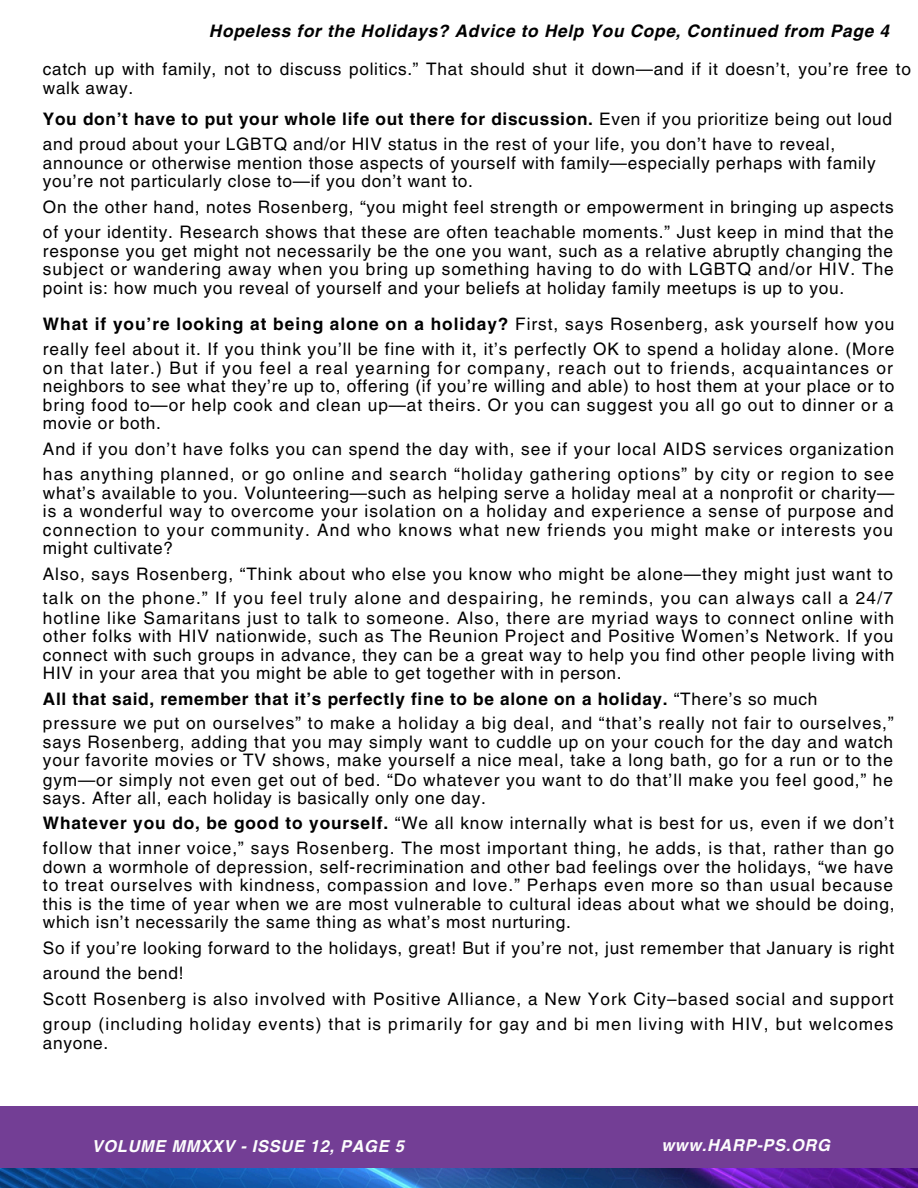
<style>
.page{position:relative;width:918px;height:1188px;background:#fff}
.page>*{position:absolute;margin:0;border:0;box-sizing:border-box;transform-origin:0 0}
.t1{font:17.25px/19.2px "Helvetica LT Pro";letter-spacing:.05em;color:#000}
.t2{font:700 17.25px "Helvetica LT Pro";letter-spacing:.04em;color:#000}
.t3{font:17.25px "Helvetica LT Pro";letter-spacing:.07em;color:#000}
.t4{font:17.25px "Helvetica LT Pro";letter-spacing:.075em;color:#000}
.t5{font:italic 700 17.25px "Helvetica LT Pro";letter-spacing:.04em;color:#000}
.t6{font:italic 700 16.5px "Helvetica LT Pro";letter-spacing:.04em;color:#fdfdfd}
.s1{font-weight:400}
.s2{font-weight:700}
</style>
<div class="page">
<div style="left:0;top:1106px;width:918px;height:82px;background:#733e95"></div>
<img style="left:0;top:1168px;width:918px;height:20px">
<p class="t5" style="left:209px;top:24px;width:682px">Hopeless for the Holidays? Advice to Help You Cope, Continued from Page 4</p>
<p class="t1" style="left:43px;top:61px;width:870px">catch up with family, not to discuss politics.” That should shut it down—and if it doesn’t, you’re free to walk away.</p>
<p class="t2" style="left:43px;top:113px;width:851px">You don’t have to put your whole life out there for discussion. <span class="s1">Even if you prioritize being out loud</span></p>
<p class="t1" style="left:43px;top:136px;width:794px">and proud about your LGBTQ and/or HIV status in the rest of your life, you don’t have to reveal,</p>
<p class="t1" style="left:43px;top:155px;width:834px">announce or otherwise mention those aspects of yourself with family—especially perhaps with family</p>
<p class="t1" style="left:43px;top:173px;width:432px">you’re not particularly close to—if you don’t want to.</p>
<p class="t1" style="left:43px;top:199px;width:852px">On the other hand, notes Rosenberg, “you might feel strength or empowerment in bringing up aspects</p>
<p class="t1" style="left:43px;top:224px;width:852px">of your identity. Research shows that these are often teachable moments.” Just keep in mind that the</p>
<p class="t1" style="left:43px;top:243px;width:852px">response you get might not necessarily be the one you want, such as a relative abruptly changing the</p>
<p class="t1" style="left:43px;top:261px;width:852px">subject or wandering away when you bring up something having to do with LGBTQ and/or HIV. The</p>
<p class="t1" style="left:43px;top:280px;width:803px">point is: how much you reveal of yourself and your beliefs at holiday family meetups is up to you.</p>
<p class="t2" style="left:43px;top:318px;width:853px">What if you’re looking at being alone on a holiday? <span class="s1">First, says Rosenberg, ask yourself how you</span></p>
<p class="t1" style="left:43px;top:341px;width:853px">really feel about it. If you think you’ll be fine with it, it’s perfectly OK to spend a holiday alone. (More</p>
<p class="t4" style="left:43px;top:361px;width:852px">on that later.) But if you feel a real yearning for company, reach out to friends, acquaintances or</p>
<p class="t1" style="left:43px;top:378px;width:853px">neighbors to see what they’re up to, offering (if you’re willing and able) to host them at your place or to</p>
<p class="t1" style="left:43px;top:397px;width:852px">bring food to—or help cook and clean up—at theirs. Or you can suggest you all go out to dinner or a</p>
<p class="t1" style="left:43px;top:415px;width:120px">movie or both.</p>
<p class="t1" style="left:43px;top:441px;width:853px">And if you don’t have folks you can spend the day with, see if your local AIDS services organization</p>
<p class="t1" style="left:43px;top:466px;width:853px">has anything planned, or go online and search “holiday gathering options” by city or region to see</p>
<p class="t1" style="left:43px;top:485px;width:853px">what’s available to you. Volunteering—such as helping serve a holiday meal at a nonprofit or charity—</p>
<p class="t1" style="left:43px;top:503px;width:852px">is a wonderful way to overcome your isolation on a holiday and experience a sense of purpose and</p>
<p class="t3" style="left:43px;top:523px;width:852px">connection to your community. And who knows what new friends you might make or interests you</p>
<p class="t1" style="left:43px;top:540px;width:132px">might cultivate?</p>
<p class="t1" style="left:43px;top:566px;width:852px">Also, says Rosenberg, “Think about who else you know who might be alone—they might just want to</p>
<p class="t3" style="left:43px;top:592px;width:852px">talk on the phone.” If you feel truly alone and despairing, he reminds, you can always call a 24/7</p>
<p class="t1" style="left:43px;top:610px;width:853px">hotline like Samaritans just to talk to someone. Also, there are myriad ways to connect online with</p>
<p class="t1" style="left:43px;top:628px;width:852px">other folks with HIV nationwide, such as The Reunion Project and Positive Women’s Network. If you</p>
<p class="t1" style="left:43px;top:647px;width:853px">connect with such groups in advance, they can be a great way to help you find other people living with</p>
<p class="t1" style="left:43px;top:665px;width:580px">HIV in your area that you might be able to get together with in person.</p>
<p class="t2" style="left:43px;top:692px;width:776px">All that said, remember that it’s perfectly fine to be alone on a holiday. <span class="s1">“There’s so much</span></p>
<p class="t1" style="left:43px;top:715px;width:852px">pressure we put on ourselves” to make a holiday a big deal, and “that’s really not fair to ourselves,”</p>
<p class="t1" style="left:43px;top:734px;width:852px">says Rosenberg, adding that you may simply want to cuddle up on your couch for the day and watch</p>
<p class="t1" style="left:43px;top:752px;width:852px">your favorite movies or TV shows, make yourself a nice meal, take a long bath, go for a run or to the</p>
<p class="t1" style="left:43px;top:772px;width:852px">gym—or simply not even get out of bed. “Do whatever you want to do that’ll make you feel good,” he</p>
<p class="t1" style="left:43px;top:790px;width:444px">says. After all, each holiday is basically only one day.</p>
<p class="t1" style="left:43px;top:815px;width:852px"><span class="s2">Whatever you do, be good to yourself.</span> “We all know internally what is best for us, even if we don’t</p>
<p class="t1" style="left:43px;top:840px;width:853px">follow that inner voice,” says Rosenberg. The most important thing, he adds, is that, rather than go</p>
<p class="t1" style="left:43px;top:859px;width:852px">down a wormhole of depression, self-recrimination and other bad feelings over the holidays, “we have</p>
<p class="t1" style="left:43px;top:877px;width:852px">to treat ourselves with kindness, compassion and love.” Perhaps even more so than usual because</p>
<p class="t1" style="left:43px;top:896px;width:853px">this is the time of year when we are most vulnerable to cultural ideas about what we should be doing,</p>
<p class="t1" style="left:43px;top:914px;width:529px">which isn’t necessarily the same thing as what’s most nurturing.</p>
<p class="t1" style="left:43px;top:940px;width:853px">So if you’re looking forward to the holidays, great! But if you’re not, just remember that January is right</p>
<p class="t1" style="left:43px;top:965px;width:142px">around the bend!</p>
<p class="t1" style="left:43px;top:991px;width:852px">Scott Rosenberg is also involved with Positive Alliance, a New York City–based social and support</p>
<h1 class="t1" style="left:43px;top:1016px;width:852px">group (including holiday events) that is primarily for gay and bi men living with HIV, but welcomes</h1>
<h2 class="t1" style="left:43px;top:1035px;width:67px">anyone.</h2>
<h2 class="t6" style="left:92px;top:1140px;width:314px">VOLUME MMXXV - ISSUE 12, PAGE 5</h2>
<p class="t6" style="left:661px;top:1139px;width:170px">www.HARP-PS.ORG</p>
</div>
